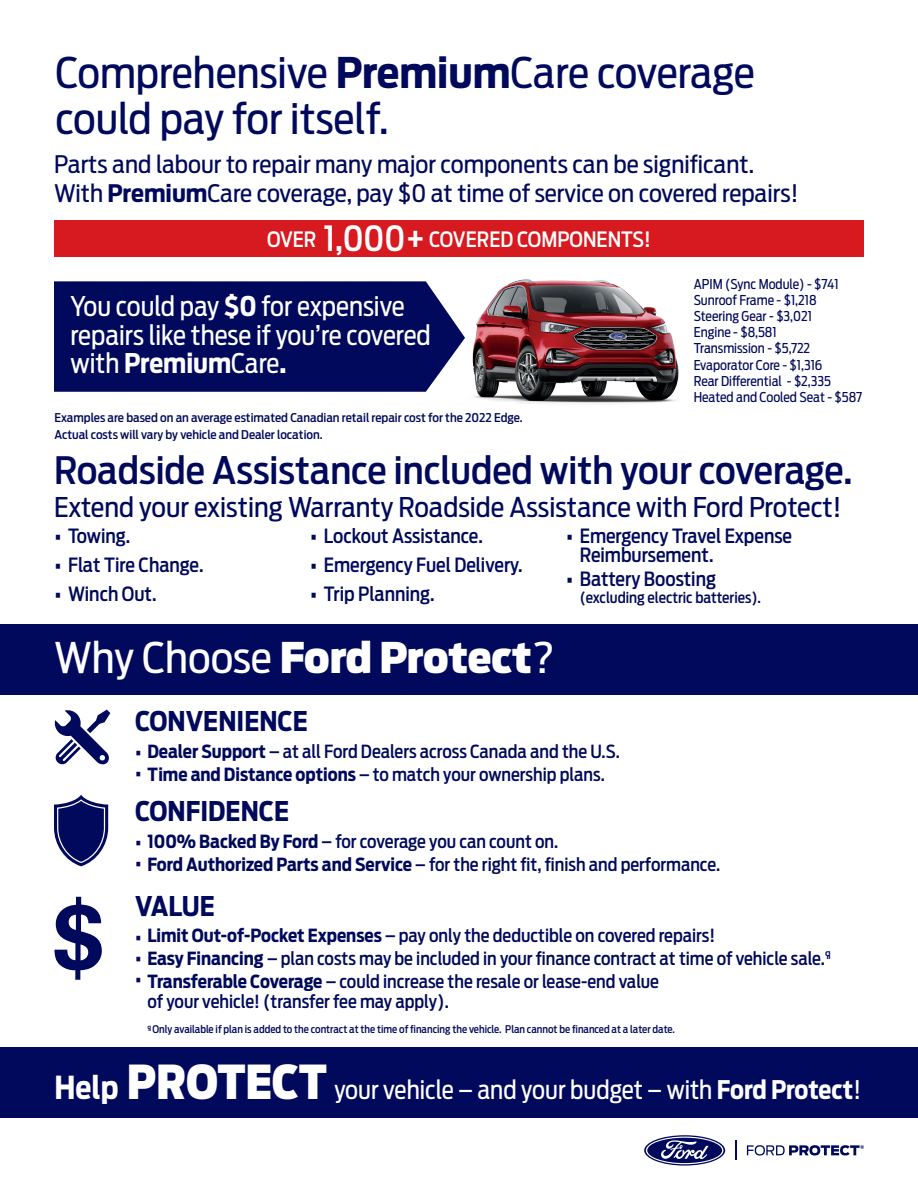
<style>
.page{position:relative;width:918px;height:1188px;background:#fff}
.page>*{position:absolute;margin:0;border:0;box-sizing:border-box;transform-origin:0 0}
.t1{font:42px/46.5px "Ford Antenna Cond";color:#00095b;scale:1.05 1}
.t2{font:900 42px "Ford Antenna Cond";letter-spacing:-.005em;color:#fff;scale:1.05 1}
.t3{font:500 37.5px "Ford Antenna Cond";color:#00095b;scale:1.05 1}
.t4{font:27px/28.5px "Ford Antenna Cond";color:#fff}
.t5{font:27px "Ford Antenna Cond";color:#00095b;scale:1.05 1}
.t6{font:700 27px "Ford Antenna Cond";color:#00095b}
.t7{font:25.5px "Ford Antenna Cond";color:#fff}
.t8{font:24px "Ford Antenna Cond";color:#00095b;scale:1.05 1}
.t9{font:500 21px "Ford Antenna Cond";color:#fff}
.t10{font:500 19.5px/19.5px "Ford Antenna Cond";color:#00095b}
.t11{font:500 18px/19.5px "Ford Antenna Cond";color:#00095b}
.t12{font:500 15px "Ford Antenna Cond";color:#00095b}
.t13{font:13.5px "Ford Antenna Cond";color:#00095b}
.t14{font:500 12px "Ford Antenna Cond";color:#00095b;scale:1.05 1}
.t15{font:500 10.5px "Ford Antenna Cond";color:#00095b}
.s1{font-weight:700}
.s2{font-size:34.5px}
.s3{font-size:25.5px}
.s4{font-weight:400}
.s5{font-weight:700;font-size:19.5px}
.s6{font-weight:700;font-size:31.5px}
.s7{font-weight:900;font-size:46.5px}
</style>
<div class="page">
<div style="left:54px;top:220px;width:810px;height:36px;background:#d71920"></div>
<div style="left:54px;top:281px;width:411px;height:111px;background:#00095b"></div>
<img style="left:465px;top:256px;width:229px;height:148px">
<div style="left:0;top:624px;width:918px;height:70px;background:#00095b"></div>
<svg style="left:54px;top:897px;width:48px;height:83px"></svg>
<svg style="left:54px;top:795px;width:54px;height:71px"></svg>
<svg style="left:54px;top:710px;width:56px;height:55px"></svg>
<div style="left:0;top:1048px;width:918px;height:70px;background:#00095b"></div>
<svg style="left:644px;top:1135px;width:81px;height:31px"></svg>
<svg style="left:646px;top:1137px;width:77px;height:27px"></svg>
<svg style="left:747px;top:1145px;width:117px;height:11px"></svg>
<svg style="left:735px;top:1141px;width:2px;height:19px"></svg>
<h2 class="t1" style="left:55px;top:44px;width:668px">Comprehensive <span class="s1">Premium</span>Care coverage could pay for itself.</h2>
<p class="t8" style="left:54px;top:144px;width:669px">Parts and labour to repair many major components can be significant.</p>
<p class="t8" style="left:54px;top:172px;width:710px">With <span class="s1">Premium</span>Care coverage, pay $0 at time of service on covered repairs!</p>
<p class="t9" style="left:267px;top:221px;width:385px">OVER <span class="s2">1,000+</span> COVERED COMPONENTS!</p>
<p class="t4" style="left:71px;top:289px;width:362px">You could pay <span class="s1">$0</span> for expensive repairs like these if you’re covered with <span class="s1">Premium</span>Care<span class="s1">.</span></p>
<p class="t13" style="left:694px;top:272px;width:146px">APIM (Sync Module) - $741</p>
<p class="t13" style="left:694px;top:288px;width:124px">Sunroof Frame - $1,218</p>
<p class="t13" style="left:694px;top:305px;width:120px">Steering Gear - $3,021</p>
<p class="t13" style="left:694px;top:321px;width:84px">Engine - $8,581</p>
<p class="t13" style="left:694px;top:337px;width:118px">Transmission - $5,722</p>
<p class="t13" style="left:694px;top:353px;width:130px">Evaporator Core - $1,316</p>
<p class="t13" style="left:694px;top:369px;width:139px">Rear Differential - $2,335</p>
<p class="t13" style="left:694px;top:386px;width:170px">Heated and Cooled Seat - $587</p>
<p class="t14" style="left:55px;top:407px;width:447px">Examples are based on an average estimated Canadian retail repair cost for the 2022 Edge.</p>
<p class="t14" style="left:55px;top:424px;width:257px">Actual costs will vary by vehicle and Dealer location.</p>
<h2 class="t3" style="left:54px;top:438px;width:762px">Roadside Assistance included with your coverage.</h2>
<p class="t5" style="left:54px;top:484px;width:752px">Extend your existing Warranty Roadside Assistance with Ford Protect!</p>
<p class="t10" style="left:54px;top:523px;width:78px"><span class="s3">•</span> Towing.</p>
<p class="t10" style="left:310px;top:523px;width:175px"><span class="s3">•</span> Lockout Assistance.</p>
<p class="t10" style="left:580px;top:523px;width:214px;text-indent:-14px"><span class="s3">•</span> Emergency Travel Expense<br>Reimbursement.</p>
<p class="t10" style="left:54px;top:553px;width:151px"><span class="s3">•</span> Flat Tire Change.</p>
<p class="t10" style="left:310px;top:553px;width:214px"><span class="s3">•</span> Emergency Fuel Delivery.</p>
<p class="t10" style="left:566px;top:567px;width:152px"><span class="s3">•</span> Battery Boosting</p>
<p class="t10" style="left:54px;top:582px;width:104px"><span class="s3">•</span> Winch Out.</p>
<p class="t10" style="left:310px;top:582px;width:126px"><span class="s3">•</span> Trip Planning.</p>
<p class="t12" style="left:580px;top:584px;width:183px">(excluding electric batteries).</p>
<h2 class="t2" style="left:54px;top:618px;width:478px"><span class="s4">Why Choose</span> Ford Protect<span class="s4">?</span></h2>
<h3 class="t6" style="left:135px;top:697px;width:174px">CONVENIENCE</h3>
<p class="t11" style="left:135px;top:739px;width:486px"><span class="s5">•</span> <span class="s1">Dealer Support</span> – at all Ford Dealers across Canada and the U.S.</p>
<p class="t11" style="left:135px;top:762px;width:471px"><span class="s5">•</span> <span class="s1">Time and Distance options</span> – to match your ownership plans.</p>
<h3 class="t6" style="left:135px;top:787px;width:156px">CONFIDENCE</h3>
<p class="t11" style="left:135px;top:829px;width:425px"><span class="s5">•</span> <span class="s1">100% Backed By Ford</span> – for coverage you can count on.</p>
<p class="t11" style="left:135px;top:852px;width:587px"><span class="s5">•</span> <span class="s1">Ford Authorized Parts and Service</span> – for the right fit, finish and performance.</p>
<h3 class="t6" style="left:135px;top:882px;width:81px">VALUE</h3>
<p class="t11" style="left:135px;top:924px;width:582px"><span class="s5">•</span> <span class="s1">Limit Out-of-Pocket Expenses</span> – pay only the deductible on covered repairs!</p>
<p class="t11" style="left:135px;top:947px;width:697px"><span class="s5">•</span> <span class="s1">Easy Financing</span> – plan costs may be included in your finance contract at time of vehicle sale.<sup>¶</sup></p>
<p class="t11" style="left:147px;top:970px;width:513px;text-indent:-12px"><span class="s5">•</span> <span class="s1">Transferable Coverage</span> – could increase the resale or lease-end value of your vehicle! (transfer fee may apply).</p>
<p class="t15" style="left:147px;top:1020px;width:529px"><sup>¶</sup> Only available if plan is added to the contract at the time of financing the vehicle. Plan cannot be financed at a later date.</p>
<p class="t7" style="left:54px;top:1068px;width:808px"><span class="s6">Help</span> <span class="s7">PROTECT</span> your vehicle – and your budget – with <span class="s1">Ford Protect</span>!</p>
</div>
